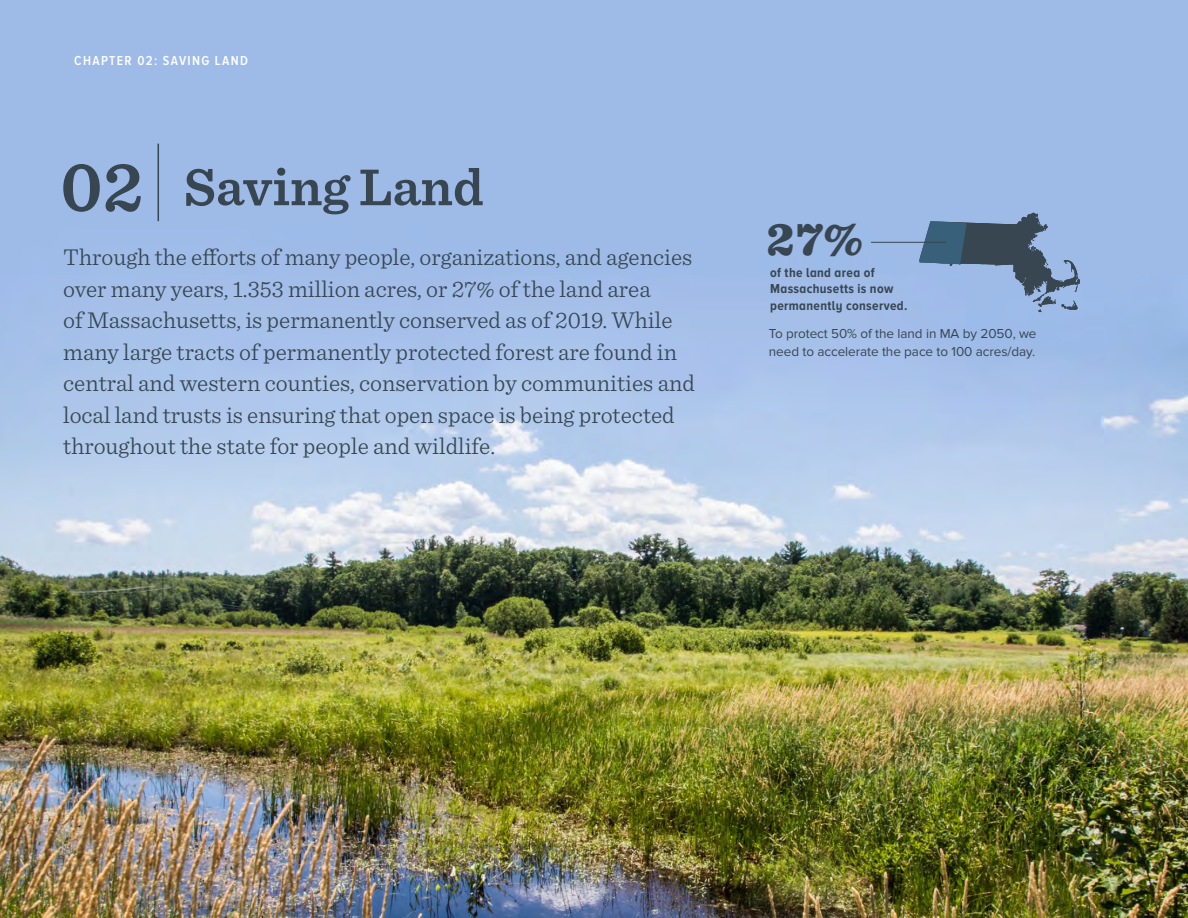
<style>
.page{position:relative;width:1188px;height:918px;background:#fff}
.page>*{position:absolute;margin:0;border:0;box-sizing:border-box;transform-origin:0 0}
.t1{font:600 71.85px "Sentinel";color:#374651}
.t2{font:600 54px "Sentinel";color:#374651}
.t3{font:900 48px "Sentinel";color:#374651}
.t4{font:300 24px/31.5px "Sentinel";color:#374651}
.t5{font:13.5px/18px "Proxima Nova";letter-spacing:-.005em;color:#374651}
.t6{font:700 13.5px/16.5px "Proxima Nova A Cond";letter-spacing:.025em;color:#374651}
.t7{font:600 13.5px "Proxima Nova A Cond";letter-spacing:.1em;color:#fff}
</style>
<div class="page">
<img style="left:0;top:0;width:1188px;height:918px">
<svg style="left:919px;top:213px;width:161px;height:99px;background:#758fb0"></svg>
<hr style="left:871px;top:242px;width:75px;height:1px;background:#374651">
<hr style="left:158px;top:144px;width:1px;height:77px;background:#374651">
<p class="t7" style="left:74px;top:53px;width:175px">CHAPTER 02: SAVING LAND</p>
<h1 class="t1" style="left:60px;top:131px;width:85px">02</h1>
<h2 class="t2" style="left:184px;top:145px;width:302px">Saving Land</h2>
<p class="t4" style="left:63px;top:240px;width:633px">Through the efforts of many people, organizations, and agencies over many years, 1.353 million acres, or 27% of the land area<br>of Massachusetts, is permanently conserved as of 2019. While many large tracts of permanently protected forest are found in central and western counties, conservation by communities and local land trusts is ensuring that open space is being protected throughout the state for people and wildlife.</p>
<h3 class="t3" style="left:767px;top:201px;width:97px">27%</h3>
<p class="t6" style="left:770px;top:264px;width:139px">of the land area of<br>Massachusetts is now permanently conserved.</p>
<p class="t5" style="left:769px;top:325px;width:269px">To protect 50% of the land in MA by 2050, we need to accelerate the pace to 100 acres/day.</p>
</div>
